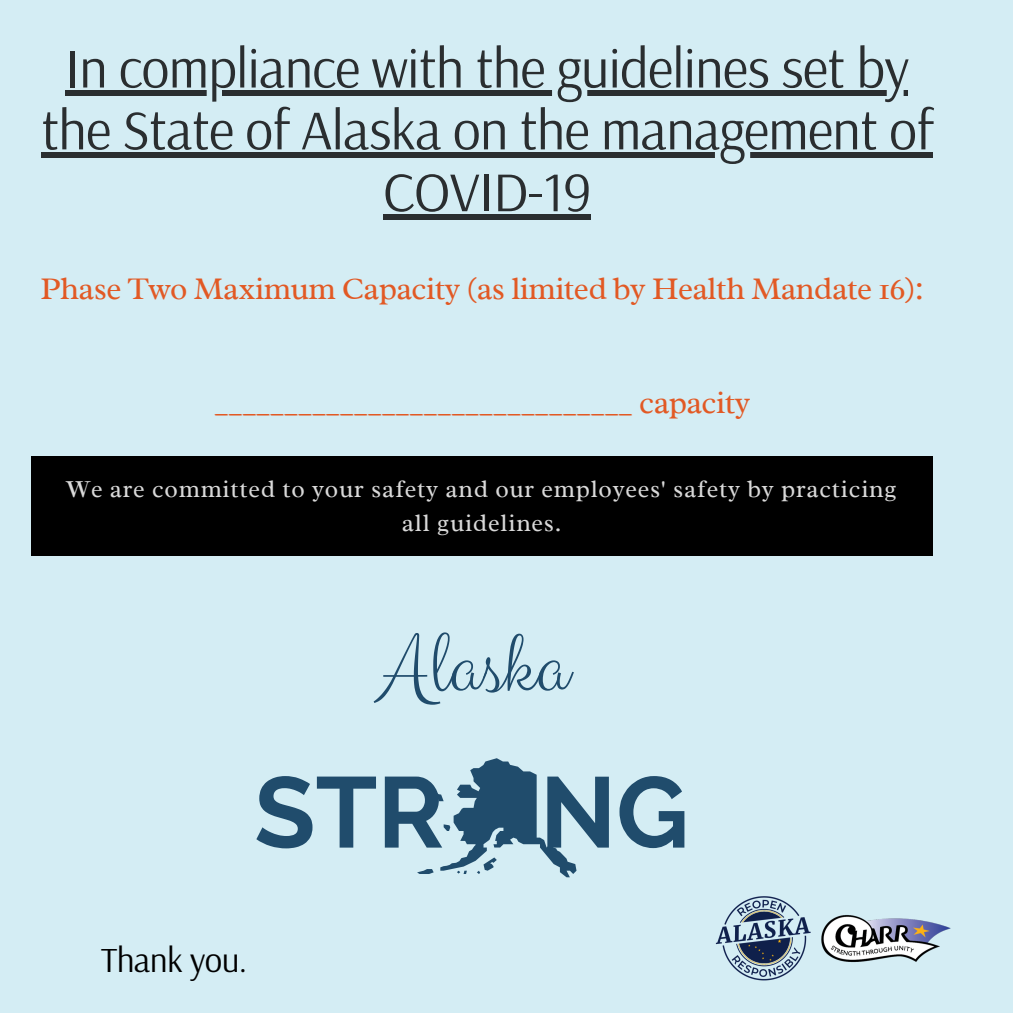
<style>
.page{position:relative;width:1013px;height:1013px;background:#fff}
.page>*{position:absolute;margin:0;border:0;box-sizing:border-box;transform-origin:0 0}
.t1{font:700 100px "Raleway";color:#204c6c}
.t2{font:90px "Clicker Script";color:#204c6c}
.t3{font:56.25px/61.9px "Arsenal";letter-spacing:-.02em;color:#2a2e30;text-align:center}
.t4{font:35px "Arsenal";letter-spacing:-.02em;color:#000}
.t5{font:31.88px "Radley";letter-spacing:-.02em;color:#e25924}
.t6{font:24.62px/34.1px "Radley";letter-spacing:.03em;color:#d9d9d9;text-align:center}
</style>
<div class="page">
<div style="left:0;top:0;width:1012px;height:1012px;background:#d4edf4"></div>
<div style="left:31px;top:456px;width:902px;height:99px;background:#000"></div>
<img style="left:821px;top:915px;width:130px;height:47px">
<img style="left:715px;top:896px;width:96px;height:85px">
<div style="left:65px;top:90px;width:843px;height:6px;background:#2a2e30"></div>
<div style="left:41px;top:152px;width:891px;height:5px;background:#2a2e30"></div>
<div style="left:383px;top:214px;width:207px;height:5px;background:#2a2e30"></div>
<svg style="left:417px;top:758px;width:159px;height:119px"></svg>
<h3 class="t3" style="left:41px;top:36px;width:894px">In compliance with the guidelines set by the State of Alaska on the management of<br>COVID-19</h3>
<p class="t5" style="left:41px;top:268px;width:885px">Phase Two Maximum Capacity (as limited by Health Mandate 16):</p>
<p class="t5" style="left:214px;top:382px;width:538px">______________________________ capacity</p>
<p class="t6" style="left:67px;top:471px;width:831px">We are committed to your safety and our employees' safety by practicing all guidelines.</p>
<h2 class="t2" style="left:379px;top:610px;width:190px">Alaska</h2>
<h1 class="t1" style="left:254px;top:753px;width:436px">STR NG</h1>
<p class="t4" style="left:101px;top:937px;width:148px">Thank you.</p>
</div>
